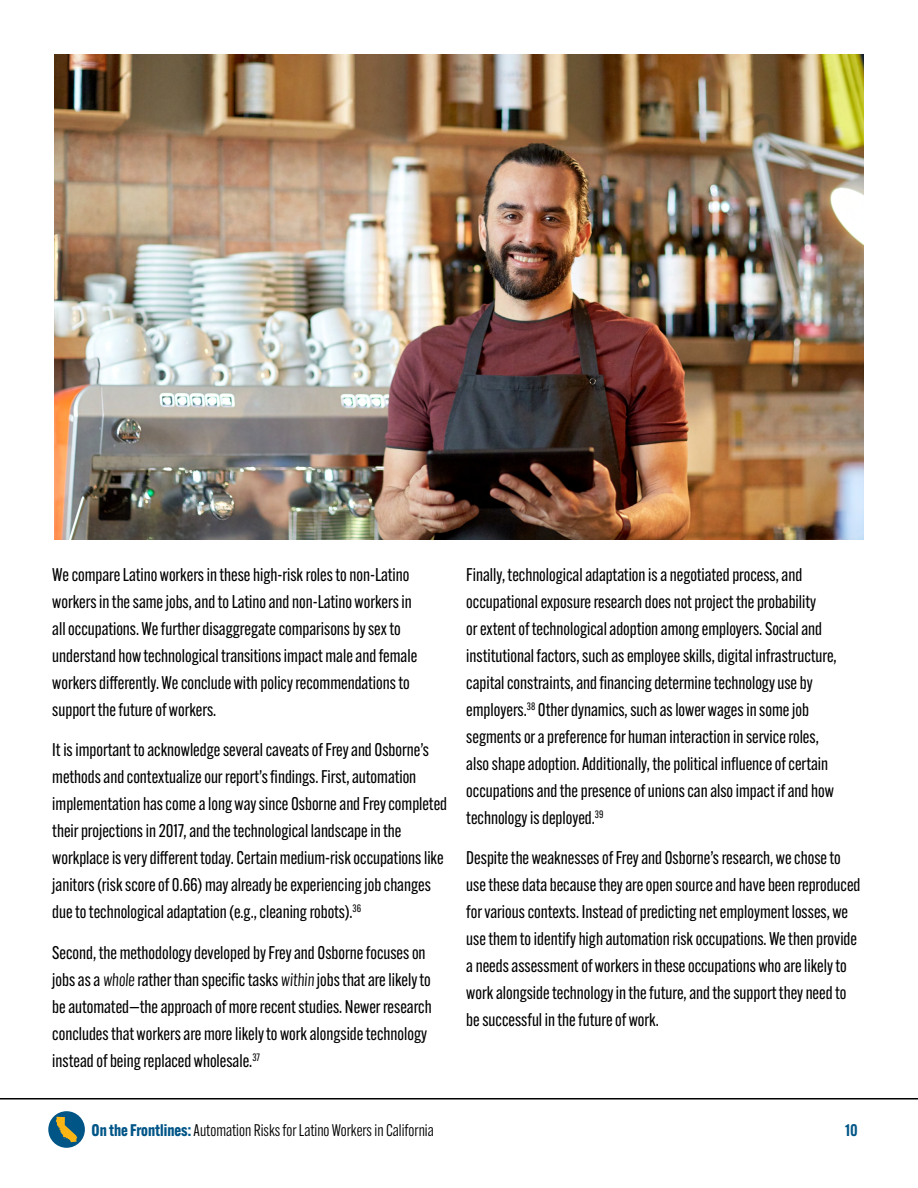
<style>
.page{position:relative;width:918px;height:1188px;background:#fff}
.page>*{position:absolute;margin:0;border:0;box-sizing:border-box;transform-origin:0 0}
.t1{font:18px/27px "Alternate Gothic ATF";color:#000}
.t2{font:16.5px "Alternate Gothic ATF";color:#000}
.t3{font:600 16.5px "Alternate Gothic ATF";color:#005587}
.s1{font-style:inherit}
.s2{font-weight:700;color:#005587}
</style>
<div class="page">
<img style="left:54px;top:54px;width:810px;height:486px">
<hr style="left:0;top:1098px;width:918px;height:2px;background:#000">
<div style="left:48px;top:1111px;width:37px;height:37px;background:#005587;border-radius:50%"></div>
<svg style="left:56px;top:1117px;width:21px;height:25px"></svg>
<p class="t1" style="left:52px;top:561px;width:366px">We compare Latino workers in these high-risk roles to non-Latino workers in the same jobs, and to Latino and non-Latino workers in all occupations. We further disaggregate comparisons by sex to understand how technological transitions impact male and female workers differently. We conclude with policy recommendations to support the future of workers.</p>
<p class="t1" style="left:52px;top:736px;width:396px">It is important to acknowledge several caveats of Frey and Osborne’s methods and contextualize our report’s findings. First, automation implementation has come a long way since Osborne and Frey completed their projections in 2017, and the technological landscape in the workplace is very different today. Certain medium-risk occupations like janitors (risk score of 0.66) may already be experiencing job changes due to technological adaptation (e.g., cleaning robots).<sup>36</sup></p>
<p class="t1" style="left:52px;top:939px;width:381px">Second, the methodology developed by Frey and Osborne focuses on jobs as a <span class="s1">whole</span> rather than specific tasks <span class="s1">within</span>jobs that are likely to be automated—the approach of more recent studies. Newer research concludes that workers are more likely to work alongside technology instead of being replaced wholesale.<sup>37</sup></p>
<p class="t1" style="left:466px;top:561px;width:372px">Finally, technological adaptation is a negotiated process, and occupational exposure research does not project the probability<br>or extent of technological adoption among employers. Social and institutional factors, such as employee skills, digital infrastructure, capital constraints, and financing determine technology use by employers.<sup>38</sup> Other dynamics, such as lower wages in some job segments or a preference for human interaction in service roles, also shape adoption. Additionally, the political influence of certain occupations and the presence of unions can also impact if and how technology is deployed.<sup>39</sup></p>
<p class="t1" style="left:466px;top:844px;width:396px">Despite the weaknesses of Frey and Osborne’s research, we chose to use these data because they are open source and have been reproduced for various contexts. Instead of predicting net employment losses, we use them to identify high automation risk occupations. We then provide a needs assessment of workers in these occupations who are likely to work alongside technology in the future, and the support they need to be successful in the future of work.</p>
<p class="t2" style="left:92px;top:1120px;width:344px"><span class="s2">On the Frontlines:</span>Automation Risks for Latino Workers in California</p>
<p class="t3" style="left:845px;top:1119px;width:14px">10</p>
</div>
